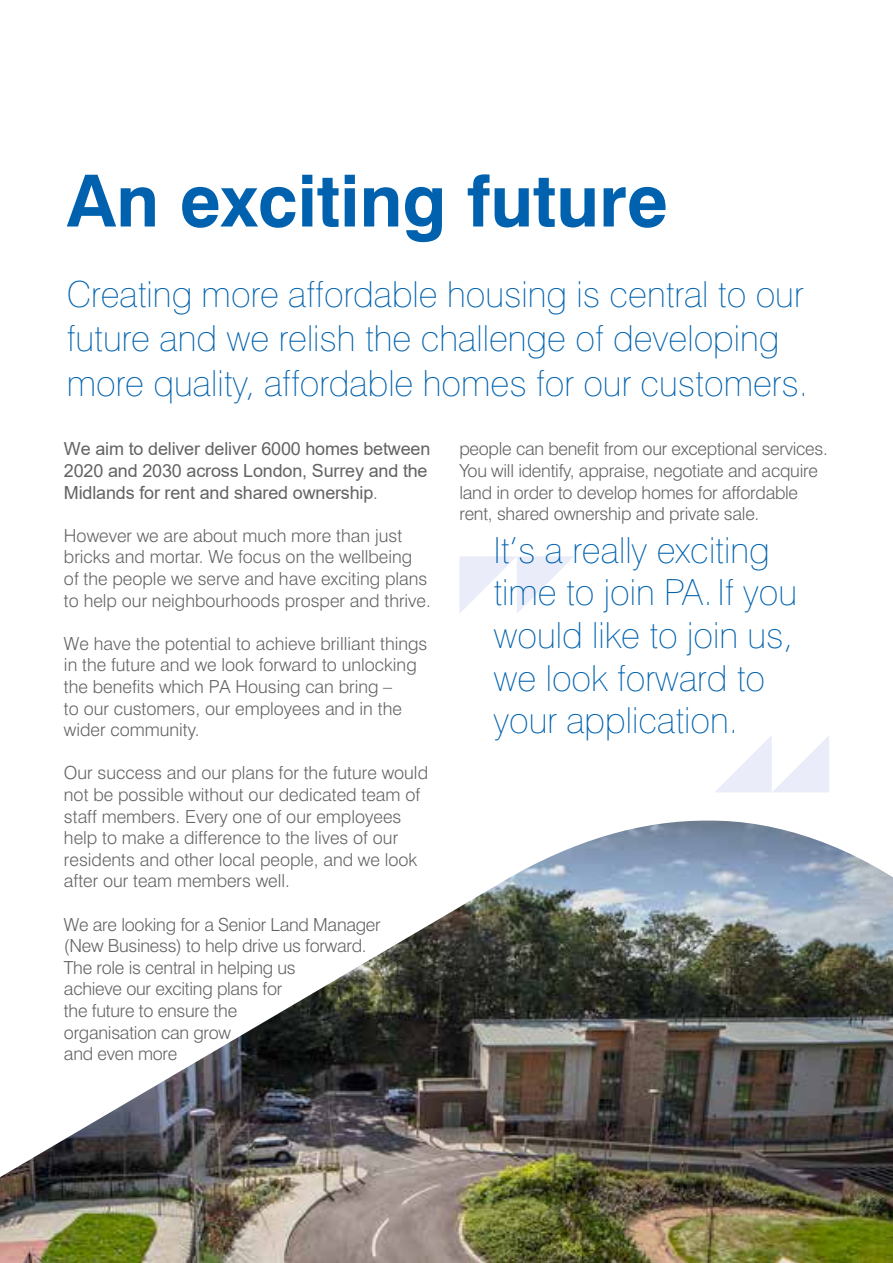
<style>
.page{position:relative;width:893px;height:1263px;background:#fff}
.page>*{position:absolute;margin:0;border:0;box-sizing:border-box;transform-origin:0 0}
.t1{font:700 72px "Swiss 721 BT";color:#0062ae}
.t2{font:100 36px/42.6px "Swiss 721 BT";color:#0062ae}
.t3{font:300 18px/21.6px "Swiss 721 BT";color:#646363}
.t4{font:18px/21.8px "Arial";letter-spacing:-.01em;color:#646363}
.s1{font-family:"Swiss 721 BT";font-weight:300}
</style>
<div class="page">
<img style="left:0;top:1211px;width:893px;height:52px">
<img style="left:0;top:820px;width:893px;height:391px">
<svg style="left:715px;top:735px;width:114px;height:57px"></svg>
<svg style="left:459px;top:556px;width:115px;height:57px"></svg>
<h1 class="t1" style="left:67px;top:157px;width:602px">An exciting future</h1>
<h2 class="t2" style="left:67px;top:272px;width:743px;line-height:44.2px">Creating more affordable housing is central to our future and we relish the challenge of developing more quality, affordable homes for our customers.</h2>
<p class="t4" style="left:64px;top:438px;width:368px">We aim to deliver deliver 6000 homes between<br>2020 and 2030 across London, Surrey and the<br>Midlands for rent and shared ownership<span class="s1">.</span></p>
<p class="t3" style="left:64px;top:524px;width:368px">However we are about much more than just bricks and mortar. We focus on the wellbeing of the people we serve and have exciting plans to help our neighbourhoods prosper and thrive.</p>
<p class="t3" style="left:64px;top:632px;width:365px">We have the potential to achieve brilliant things in the future and we look forward to unlocking the benefits which PA Housing can bring –<br>to our customers, our employees and in the wider community.</p>
<p class="t3" style="left:64px;top:762px;width:366px">Our success and our plans for the future would not be possible without our dedicated team of staff members. Every one of our employees help to make a difference to the lives of our residents and other local people, and we look after our team members well.</p>
<p class="t3" style="left:64px;top:913px;width:318px">We are looking for a Senior Land Manager (New Business) to help drive us forward.<br>The role is central in helping us<br>achieve our exciting plans for<br>the future to ensure the<br>organisation can grow<br>and even more</p>
<p class="t3" style="left:459px;top:438px;width:370px">people can benefit from our exceptional services.<br>You will identify, appraise, negotiate and acquire land in order to develop homes for affordable rent, shared ownership and private sale.</p>
<h2 class="t2" style="left:493px;top:528px;width:305px">It’s a really exciting time to join PA. If you would like to join us, we look forward to your application.</h2>
</div>
